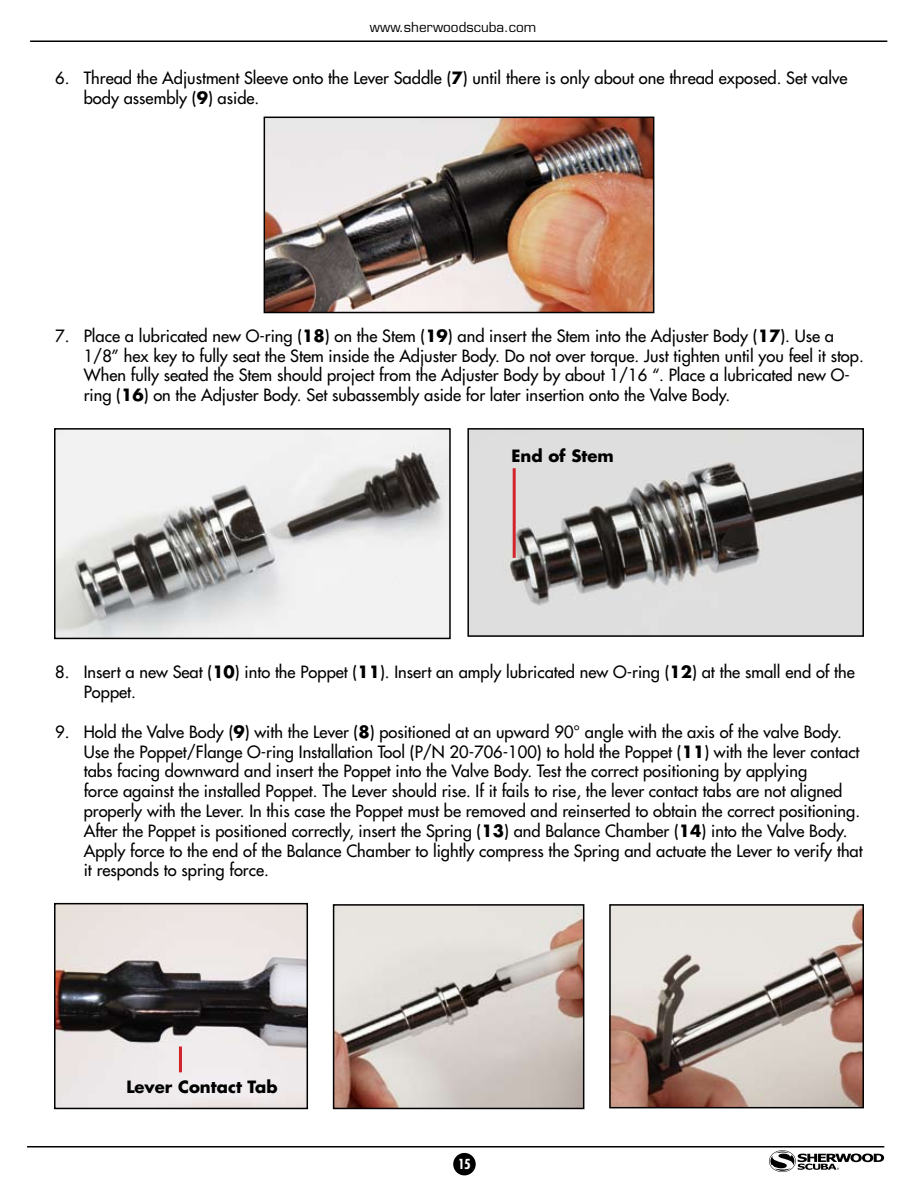
<style>
.page{position:relative;width:918px;height:1188px;background:#fff}
.page>*{position:absolute;margin:0;border:0;box-sizing:border-box;transform-origin:0 0}
.t1{font:16.5px/19.8px "Futura";color:#000}
.t2{font:700 16.5px "Futura";color:#000}
.t3{font:13.5px "Eurostile";color:#000}
.t4{font:700 condensed 13.5px "Futura";color:#fff}
.s1{font-weight:700}
</style>
<div class="page">
<div style="left:453px;top:1153px;width:23px;height:22px;background:#000;border-radius:50%"></div>
<hr style="left:30px;top:40px;width:857px;height:2px;background:#000">
<hr style="left:27px;top:1146px;width:857px;height:2px;background:#000">
<svg style="left:770px;top:1150px;width:114px;height:22px"></svg>
<img style="left:336px;top:907px;width:245px;height:199px">
<div style="left:333px;top:904px;width:251px;height:205px;border:2px solid #000"></div>
<img style="left:57px;top:906px;width:248px;height:200px">
<div style="left:54px;top:903px;width:254px;height:206px;border:2px solid #000"></div>
<img style="left:612px;top:907px;width:249px;height:198px">
<div style="left:609px;top:904px;width:255px;height:204px;border:2px solid #000"></div>
<img style="left:470px;top:431px;width:391px;height:203px">
<div style="left:467px;top:428px;width:397px;height:209px;border:2px solid #000"></div>
<hr style="left:513px;top:468px;width:3px;height:90px;background:#d2232a">
<img style="left:57px;top:431px;width:391px;height:205px">
<div style="left:54px;top:428px;width:397px;height:211px;border:2px solid #000"></div>
<img style="left:267px;top:120px;width:384px;height:190px">
<div style="left:264px;top:117px;width:390px;height:196px;border:2px solid #000"></div>
<hr style="left:179px;top:1047px;width:3px;height:25px;background:#d2232a">
<p class="t3" style="left:370px;top:19px;width:168px">www.sherwoodscuba.com</p>
<p class="t1" style="left:84px;top:68px;width:765px;text-indent:-28px">6. Thread the Adjustment Sleeve onto the Lever Saddle (<span class="s1">7</span>) until there is only about one thread exposed. Set valve body assembly (<span class="s1">9</span>) aside.</p>
<p class="t1" style="left:84px;top:326px;width:782px;text-indent:-28px">7. Place a lubricated new O-ring (<span class="s1">18</span>) on the Stem (<span class="s1">19</span>) and insert the Stem into the Adjuster Body (<span class="s1">17</span>). Use a 1/8” hex key to fully seat the Stem inside the Adjuster Body. Do not over torque. Just tighten until you feel it stop.<br>When fully seated the Stem should project from the Adjuster Body by about 1/16 “. Place a lubricated new O&shy;ring (<span class="s1">16</span>) on the Adjuster Body. Set subassembly aside for later insertion onto the Valve Body.</p>
<p class="t2" style="left:511px;top:445px;width:104px">End of Stem</p>
<p class="t1" style="left:84px;top:662px;width:773px;text-indent:-28px">8. Insert a new Seat (<span class="s1">10</span>) into the Poppet (<span class="s1">11</span>). Insert an amply lubricated new O-ring (<span class="s1">12</span>) at the small end of the<br>Poppet.</p>
<p class="t1" style="left:84px;top:722px;width:781px;text-indent:-28px">9. Hold the Valve Body (<span class="s1">9</span>) with the Lever (<span class="s1">8</span>) positioned at an upward 90° angle with the axis of the valve Body.<br>Use the Poppet/Flange O-ring Installation Tool (P/N 20-706-100) to hold the Poppet (<span class="s1">11</span>) with the lever contact tabs facing downward and insert the Poppet into the Valve Body. Test the correct positioning by applying<br>force against the installed Poppet. The Lever should rise. If it fails to rise, the lever contact tabs are not aligned properly with the Lever. In this case the Poppet must be removed and reinserted to obtain the correct positioning.<br>After the Poppet is positioned correctly, insert the Spring (<span class="s1">13</span>) and Balance Chamber (<span class="s1">14</span>) into the Valve Body.<br>Apply force to the end of the Balance Chamber to lightly compress the Spring and actuate the Lever to verify that it responds to spring force.</p>
<p class="t2" style="left:126px;top:1075px;width:153px">Lever Contact Tab</p>
<p class="t4" style="left:458px;top:1155px;width:13px">15</p>
</div>
